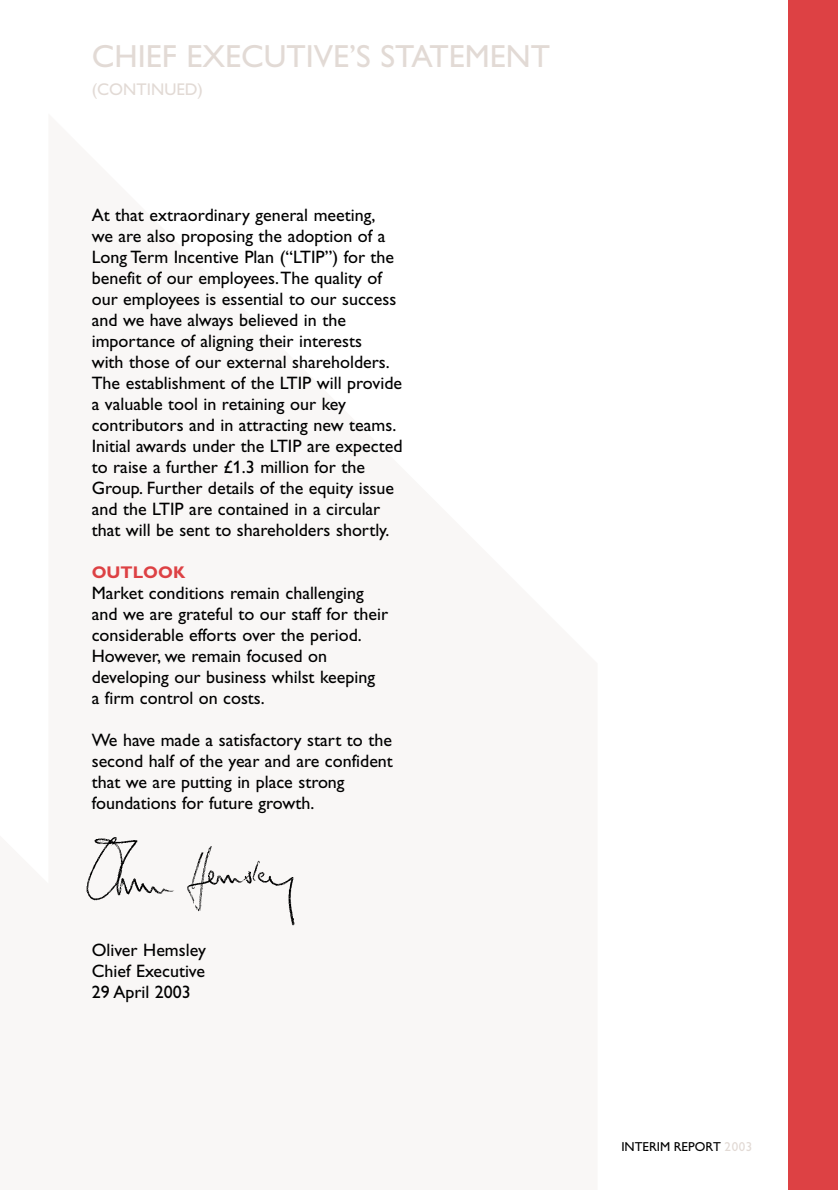
<style>
.page{position:relative;width:838px;height:1190px;background:#fff}
.page>*{position:absolute;margin:0;border:0;box-sizing:border-box;transform-origin:0 0}
.t1{font:32px "Gill Alt One";color:#e2dad5}
.t2{font:18px/21px "Gill Alt One";color:#000}
.t3{font:17px "Gill Alt One";color:#e2dad5}
.t4{font:700 17px "Gill Alt One";color:#dd4144}
.t5{font:13px "M Gill Sans";color:#000}
.s1{color:#e2dad5}
</style>
<div class="page">
<img style="left:86px;top:837px;width:209px;height:89px">
<div style="left:789px;top:0;width:49px;height:1190px;background:#dd4144"></div>
<h1 class="t1" style="left:92px;top:44px;width:460px">CHIEF EXECUTIVE’S STATEMENT</h1>
<p class="t3" style="left:92px;top:82px;width:113px">(CONTINUED)</p>
<p class="t2" style="left:92px;top:206px;width:312px">At that extraordinary general meeting,<br>we are also proposing the adoption of a Long Term Incentive Plan (“LTIP”) for the benefit of our employees.The quality of our employees is essential to our success and we have always believed in the importance of aligning their interests<br>with those of our external shareholders.<br>The establishment of the LTIP will provide a valuable tool in retaining our key contributors and in attracting new teams.<br>Initial awards under the LTIP are expected to raise a further £1.3 million for the Group. Further details of the equity issue and the LTIP are contained in a circular that will be sent to shareholders shortly.</p>
<p class="t4" style="left:92px;top:565px;width:95px">OUTLOOK</p>
<p class="t2" style="left:92px;top:584px;width:298px">Market conditions remain challenging and we are grateful to our staff for their considerable efforts over the period.<br>However, we remain focused on developing our business whilst keeping<br>a firm control on costs.</p>
<p class="t2" style="left:92px;top:731px;width:303px">We have made a satisfactory start to the second half of the year and are confident that we are putting in place strong foundations for future growth.</p>
<p class="t2" style="left:92px;top:941px;width:116px;text-align:justify">Oliver Hemsley Chief Executive 29 April 2003</p>
<p class="t5" style="left:621px;top:1141px;width:133px">INTERIM REPORT <span class="s1">2003</span></p>
</div>
